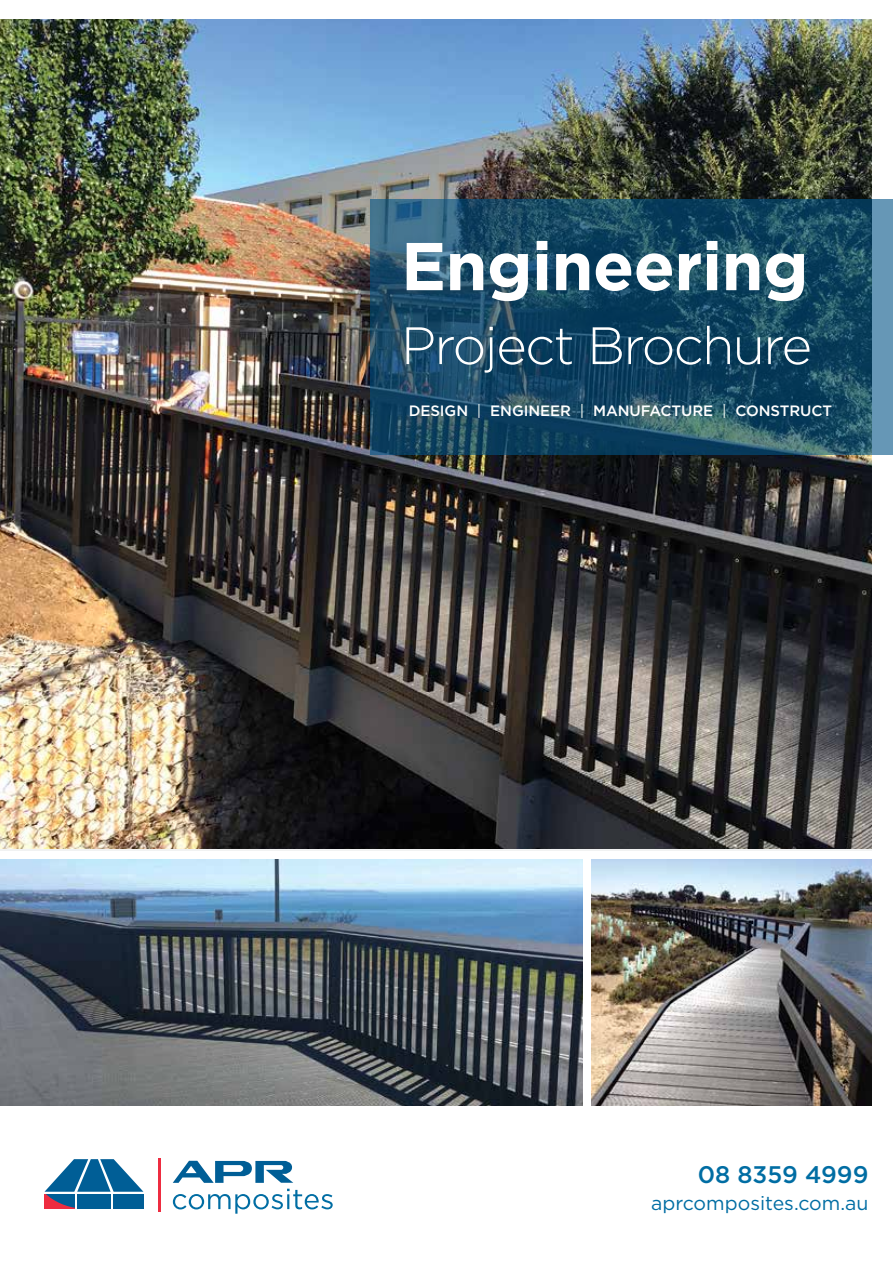
<style>
.page{position:relative;width:893px;height:1263px;background:#fff}
.page>*{position:absolute;margin:0;border:0;box-sizing:border-box;transform-origin:0 0}
.t1{font:700 67.5px "Gotham";letter-spacing:-.01em;color:#fff}
.t2{font:300 52.5px "Gotham";letter-spacing:-.03em;color:#fff}
.t3{font:500 24px "Gotham";color:#006da3}
.t4{font:19.5px "Gotham";color:#006da3}
.t5{font:500 15px "Gotham";letter-spacing:-.005em;color:#fff}
.s1{font-weight:400;color:#f4f9f2}
</style>
<div class="page">
<img style="left:0;top:19px;width:872px;height:829px">
<img style="left:591px;top:859px;width:281px;height:247px">
<img style="left:0;top:859px;width:583px;height:247px">
<hr style="left:158px;top:1158px;width:3px;height:54px;background:#ee2c40">
<svg style="left:173px;top:1161px;width:120px;height:22px"></svg>
<div style="left:113px;top:1194px;width:31px;height:15px;background:#005e96"></div>
<svg style="left:44px;top:1159px;width:99px;height:50px"></svg>
<svg style="left:173px;top:1189px;width:160px;height:25px"></svg>
<svg style="left:370px;top:200px;width:523px;height:255px;background:#1b4c67"></svg>
<h1 class="t1" style="left:401px;top:236px;width:409px">Engineering</h1>
<h2 class="t2" style="left:401px;top:322px;width:413px">Project Brochure</h2>
<p class="t5" style="left:409px;top:404px;width:425px">DESIGN <span class="s1">|</span> ENGINEER <span class="s1">|</span> MANUFACTURE <span class="s1">|</span> CONSTRUCT</p>
<h3 class="t3" style="left:698px;top:1164px;width:172px">08 8359 4999</h3>
<h3 class="t4" style="left:651px;top:1194px;width:219px">aprcomposites.com.au</h3>
</div>
